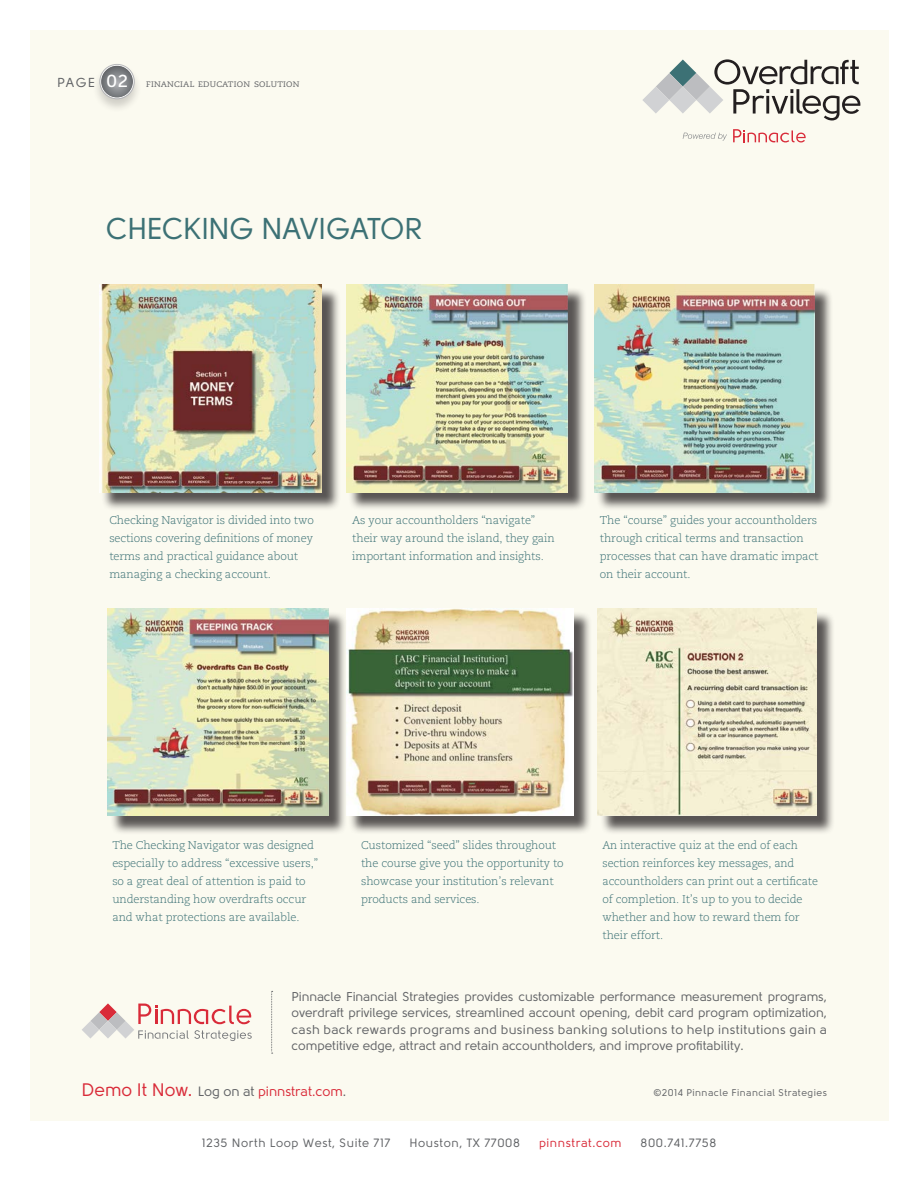
<style>
.page{position:relative;width:918px;height:1188px;background:#fff}
.page>*{position:absolute;margin:0;border:0;box-sizing:border-box;transform-origin:0 0}
.t1{font:30px "Solomon";letter-spacing:-.01em;color:#3c7175}
.t2{font:17.25px "Museo Sans 500";color:#fff;scale:1.04 1}
.t3{font:13.5px "Solomon";color:#d92b39}
.t4{font:12.9px "Solomon";color:#616366;scale:1.04 1}
.t5{font:12.75px/16.5px "Solomon";color:#616366;text-align:justify}
.t6{font:12px "Solomon";letter-spacing:.05em;color:#616366}
.t7{font:12px "Solomon";letter-spacing:.05em;color:#d92b39}
.t8{font:300 11.25px/18px "Caecilia";letter-spacing:-.01em;color:#3c7175}
.t9{font:9.75px "Solomon";letter-spacing:.05em;color:#616366}
.t10{font:7.95px "Caecilia";letter-spacing:.03em;color:#616366;scale:1.05 1}
.s1{font-size:18px}
.s2{color:#616366}
</style>
<div class="page">
<div style="left:30px;top:30px;width:858px;height:1090px;background:#fbfaf0"></div>
<div style="left:92px;top:63px;width:50px;height:51px;background:#231f20;opacity:.2"></div>
<svg style="left:99px;top:64px;width:36px;height:35px"></svg>
<svg style="left:683px;top:133px;width:44px;height:8px"></svg>
<svg style="left:733px;top:129px;width:73px;height:14px"></svg>
<svg style="left:642px;top:59px;width:219px;height:62px"></svg>
<div style="left:102px;top:287px;width:239px;height:224px;background:#231f20;opacity:.75"></div>
<img style="left:99px;top:285px;width:223px;height:207px">
<div style="left:349px;top:287px;width:238px;height:224px;background:#231f20;opacity:.75"></div>
<img style="left:346px;top:285px;width:222px;height:207px">
<div style="left:596px;top:287px;width:237px;height:224px;background:#231f20;opacity:.75"></div>
<img style="left:594px;top:285px;width:220px;height:207px">
<div style="left:349px;top:611px;width:243px;height:223px;background:#231f20;opacity:.75"></div>
<img style="left:346px;top:609px;width:227px;height:207px">
<div style="left:600px;top:611px;width:235px;height:224px;background:#231f20;opacity:.75"></div>
<img style="left:598px;top:609px;width:218px;height:207px">
<div style="left:110px;top:611px;width:237px;height:224px;background:#231f20;opacity:.75"></div>
<img style="left:108px;top:609px;width:220px;height:207px">
<svg style="left:82px;top:1003px;width:170px;height:38px"></svg>
<svg style="left:271px;top:991px;width:2px;height:63px"></svg>
<p class="t4" style="left:57px;top:75px;width:38px">PAGE</p>
<p class="t2" style="left:106px;top:72px;width:23px">02</p>
<p class="t10" style="left:146px;top:79px;width:148px">FINANCIAL EDUCATION SOLUTION</p>
<p class="t1" style="left:106px;top:212px;width:318px">CHECKING NAVIGATOR</p>
<p class="t8" style="left:109px;top:511px;width:206px">Checking Navigator is divided into two sections covering definitions of money terms and practical guidance about managing a checking account.</p>
<p class="t8" style="left:352px;top:511px;width:204px">As your accountholders “navigate” their way around the island, they gain important information and insights.</p>
<p class="t8" style="left:600px;top:511px;width:220px">The “course” guides your accountholders through critical terms and transaction processes that can have dramatic impact on their account.</p>
<p class="t8" style="left:112px;top:836px;width:207px">The Checking Navigator was designed especially to address “excessive users,” so a great deal of attention is paid to understanding how overdrafts occur and what protections are available.</p>
<p class="t8" style="left:361px;top:836px;width:204px">Customized “seed” slides throughout the course give you the opportunity to showcase your institution’s relevant products and services.</p>
<p class="t8" style="left:602px;top:836px;width:197px">An interactive quiz at the end of each section reinforces key messages, and</p>
<p class="t8" style="left:602px;top:872px;width:217px">accountholders can print out a certificate of completion. It’s up to you to decide whether and how to reward them for their effort.</p>
<p class="t5" style="left:292px;top:988px;width:537px">Pinnacle Financial Strategies provides customizable performance measurement programs, overdraft privilege services, streamlined account opening, debit card program optimization, cash back rewards programs and business banking solutions to help institutions gain a competitive edge, attract and retain accountholders, and improve profitability.</p>
<p class="t3" style="left:82px;top:1084px;width:266px"><span class="s1">Demo It Now.</span> <span class="s2">Log on at</span> pinnstrat.com<span class="s2">.</span></p>
<p class="t9" style="left:653px;top:1087px;width:175px">©2014 Pinnacle Financial Strategies</p>
<p class="t6" style="left:202px;top:1136px;width:190px">1235 North Loop West, Suite 717</p>
<p class="t6" style="left:409px;top:1136px;width:112px">Houston, TX 77008</p>
<p class="t7" style="left:539px;top:1136px;width:84px">pinnstrat.com</p>
<p class="t6" style="left:641px;top:1136px;width:77px">800.741.7758</p>
</div>
